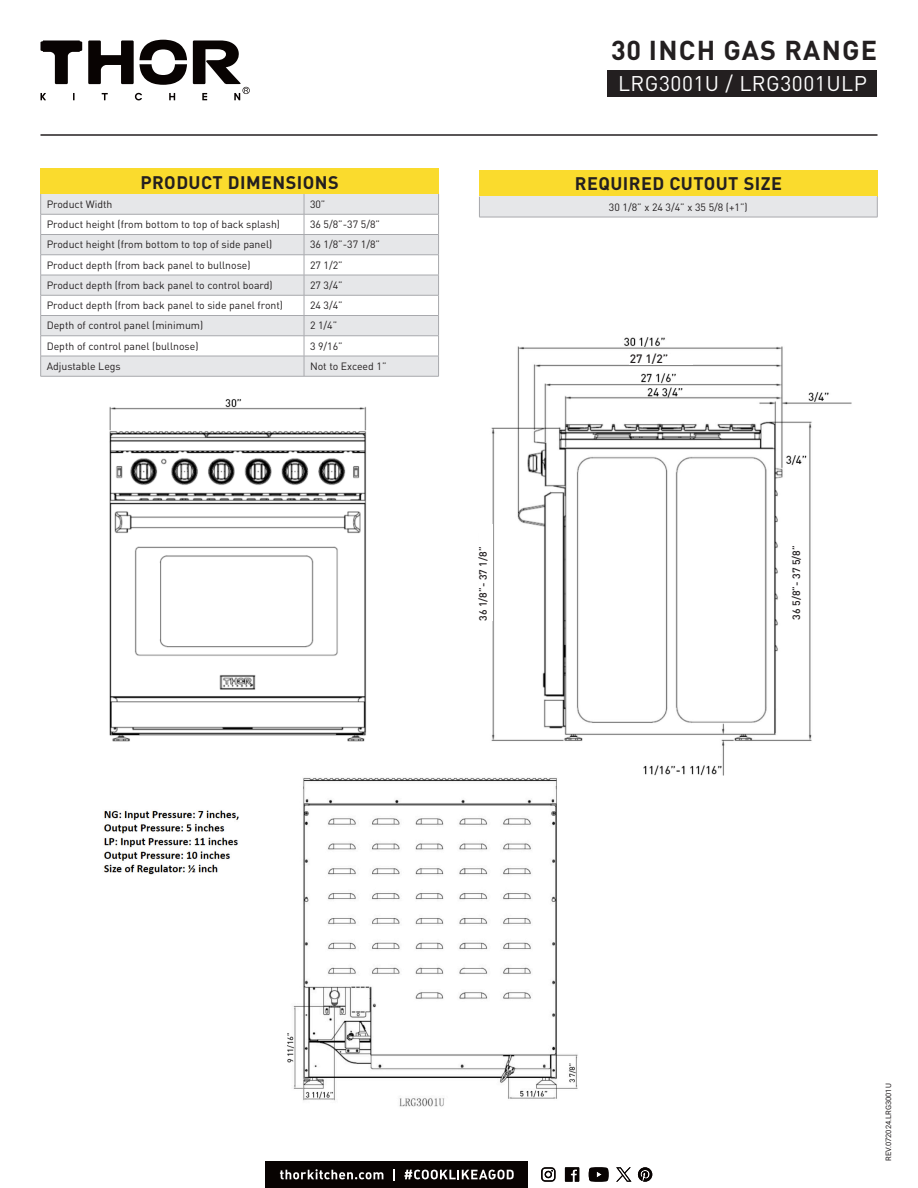
<style>
.page{position:relative;width:918px;height:1188px;background:#fff}
.page>*{position:absolute;margin:0;border:0;box-sizing:border-box;transform-origin:0 0}
.t1{font:700 27px "DIN Pro";letter-spacing:.045em;color:#231f20}
.t2{font:21px "DIN Pro";letter-spacing:.025em;color:#fff}
.t3{font:700 18px "DIN Pro";letter-spacing:.025em;color:#231f20}
.t4{font:500 12px "DIN Pro";color:#231f20}
.t5{font:10.5px "DIN Pro";color:#231f20}
.t6{font:500 10.5px "DIN Pro";color:#231f20}
.t7{font:7.5px "Roboto";color:#231f20}
</style>
<div class="page">
<svg style="left:88px;top:40px;width:99px;height:45px"></svg>
<svg style="left:41px;top:93px;width:5px;height:7px"></svg>
<svg style="left:73px;top:93px;width:2px;height:7px"></svg>
<svg style="left:102px;top:93px;width:6px;height:7px"></svg>
<svg style="left:135px;top:93px;width:7px;height:7px"></svg>
<svg style="left:169px;top:93px;width:6px;height:7px"></svg>
<svg style="left:193px;top:40px;width:57px;height:60px"></svg>
<svg style="left:40px;top:40px;width:42px;height:44px"></svg>
<div style="left:266px;top:1161px;width:262px;height:27px;background:#080302"></div>
<svg style="left:280px;top:1169px;width:103px;height:10px"></svg>
<svg style="left:393px;top:1169px;width:2px;height:11px"></svg>
<svg style="left:404px;top:1170px;width:110px;height:9px"></svg>
<svg style="left:541px;top:1167px;width:15px;height:15px"></svg>
<svg style="left:565px;top:1167px;width:14px;height:15px"></svg>
<svg style="left:589px;top:1167px;width:20px;height:15px"></svg>
<svg style="left:638px;top:1167px;width:14px;height:15px"></svg>
<svg style="left:616px;top:1167px;width:15px;height:15px"></svg>
<div style="left:608px;top:70px;width:270px;height:27px;background:#231f20"></div>
<hr style="left:40px;top:134px;width:838px;height:2px;background:#231f20">
<img style="left:109px;top:399px;width:258px;height:343px">
<img style="left:104px;top:777px;width:474px;height:330px">
<img style="left:491px;top:337px;width:361px;height:439px">
<div style="left:40px;top:169px;width:399px;height:25px;background:#fadb2d"></div>
<svg style="left:41px;top:194px;width:397px;height:182px;fill:#e6e7e9"></svg>
<hr style="left:40px;top:214px;width:264px;height:1px;background:#a8a9ad">
<hr style="left:304px;top:214px;width:135px;height:1px;background:#a8a9ad">
<hr style="left:40px;top:234px;width:264px;height:1px;background:#a8a9ad">
<hr style="left:304px;top:234px;width:135px;height:1px;background:#a8a9ad">
<hr style="left:40px;top:255px;width:264px;height:1px;background:#a8a9ad">
<hr style="left:304px;top:255px;width:135px;height:1px;background:#a8a9ad">
<hr style="left:40px;top:275px;width:264px;height:1px;background:#a8a9ad">
<hr style="left:304px;top:275px;width:135px;height:1px;background:#a8a9ad">
<hr style="left:40px;top:295px;width:264px;height:1px;background:#a8a9ad">
<hr style="left:304px;top:295px;width:135px;height:1px;background:#a8a9ad">
<hr style="left:40px;top:315px;width:264px;height:1px;background:#a8a9ad">
<hr style="left:304px;top:315px;width:135px;height:1px;background:#a8a9ad">
<hr style="left:40px;top:336px;width:264px;height:1px;background:#a8a9ad">
<hr style="left:304px;top:336px;width:135px;height:1px;background:#a8a9ad">
<hr style="left:40px;top:356px;width:264px;height:1px;background:#a8a9ad">
<svg style="left:40px;top:194px;width:1px;height:182px"></svg>
<hr style="left:304px;top:356px;width:135px;height:1px;background:#a8a9ad">
<svg style="left:304px;top:194px;width:1px;height:182px"></svg>
<svg style="left:438px;top:194px;width:1px;height:182px"></svg>
<hr style="left:40px;top:376px;width:264px;height:1px;background:#a8a9ad">
<hr style="left:304px;top:376px;width:135px;height:1px;background:#a8a9ad">
<div style="left:479px;top:170px;width:399px;height:27px;background:#fadb2d"></div>
<div style="left:479px;top:197px;width:398px;height:20px;background:#e6e7e9"></div>
<svg style="left:479px;top:197px;width:1px;height:20px"></svg>
<svg style="left:877px;top:197px;width:1px;height:20px"></svg>
<hr style="left:479px;top:217px;width:399px;height:1px;background:#a8a9ad">
<div style="left:793px;top:513px;width:15px;height:107px;background:#fff"></div>
<div style="left:630px;top:354px;width:63px;height:10px;background:#fff"></div>
<div style="left:479px;top:524px;width:13px;height:97px;background:#fff"></div>
<p class="t3" style="left:140px;top:168px;width:200px">PRODUCT DIMENSIONS</p>
<p class="t5" style="left:47px;top:196px;width:67px">Product Width</p>
<p class="t5" style="left:310px;top:196px;width:17px">30”</p>
<p class="t5" style="left:47px;top:216px;width:235px">Product height (from bottom to top of back splash)</p>
<p class="t5" style="left:310px;top:216px;width:72px">36 5/8”-37 5/8”</p>
<p class="t5" style="left:47px;top:236px;width:227px">Product height (from bottom to top of side panel)</p>
<p class="t5" style="left:310px;top:236px;width:72px">36 1/8”-37 1/8”</p>
<p class="t5" style="left:47px;top:257px;width:205px">Product depth (from back panel to bullnose)</p>
<p class="t5" style="left:310px;top:257px;width:34px">27 1/2”</p>
<p class="t5" style="left:47px;top:277px;width:227px">Product depth (from back panel to control board)</p>
<p class="t5" style="left:310px;top:277px;width:34px">27 3/4”</p>
<p class="t5" style="left:47px;top:297px;width:238px">Product depth (from back panel to side panel front)</p>
<p class="t5" style="left:310px;top:297px;width:34px">24 3/4”</p>
<p class="t5" style="left:47px;top:317px;width:158px">Depth of control panel (minimum)</p>
<p class="t5" style="left:310px;top:317px;width:29px">2 1/4”</p>
<p class="t5" style="left:47px;top:338px;width:153px">Depth of control panel (bullnose)</p>
<p class="t5" style="left:310px;top:338px;width:34px">3 9/16”</p>
<p class="t5" style="left:47px;top:358px;width:76px">Adjustable Legs</p>
<p class="t5" style="left:310px;top:358px;width:78px">Not to Exceed 1”</p>
<p class="t6" style="left:474px;top:621px;width:76px;rotate:-90deg">36 1/8”- 37 1/8”</p>
<p class="t1" style="left:611px;top:27px;width:268px">30 INCH GAS RANGE</p>
<p class="t2" style="left:618px;top:67px;width:250px">LRG3001U / LRG3001ULP</p>
<p class="t3" style="left:575px;top:169px;width:209px">REQUIRED CUTOUT SIZE</p>
<p class="t5" style="left:609px;top:199px;width:140px">30 1/8” x 24 3/4” x 35 5/8 (+1”)</p>
<p class="t4" style="left:630px;top:349px;width:40px">27 1/2”</p>
<p class="t6" style="left:788px;top:620px;width:76px;rotate:-90deg">36 5/8”- 37 5/8”</p>
<p class="t7" style="left:883px;top:1161px;width:79px;rotate:-90deg">REV.072024.LRG3001U</p>
</div>
